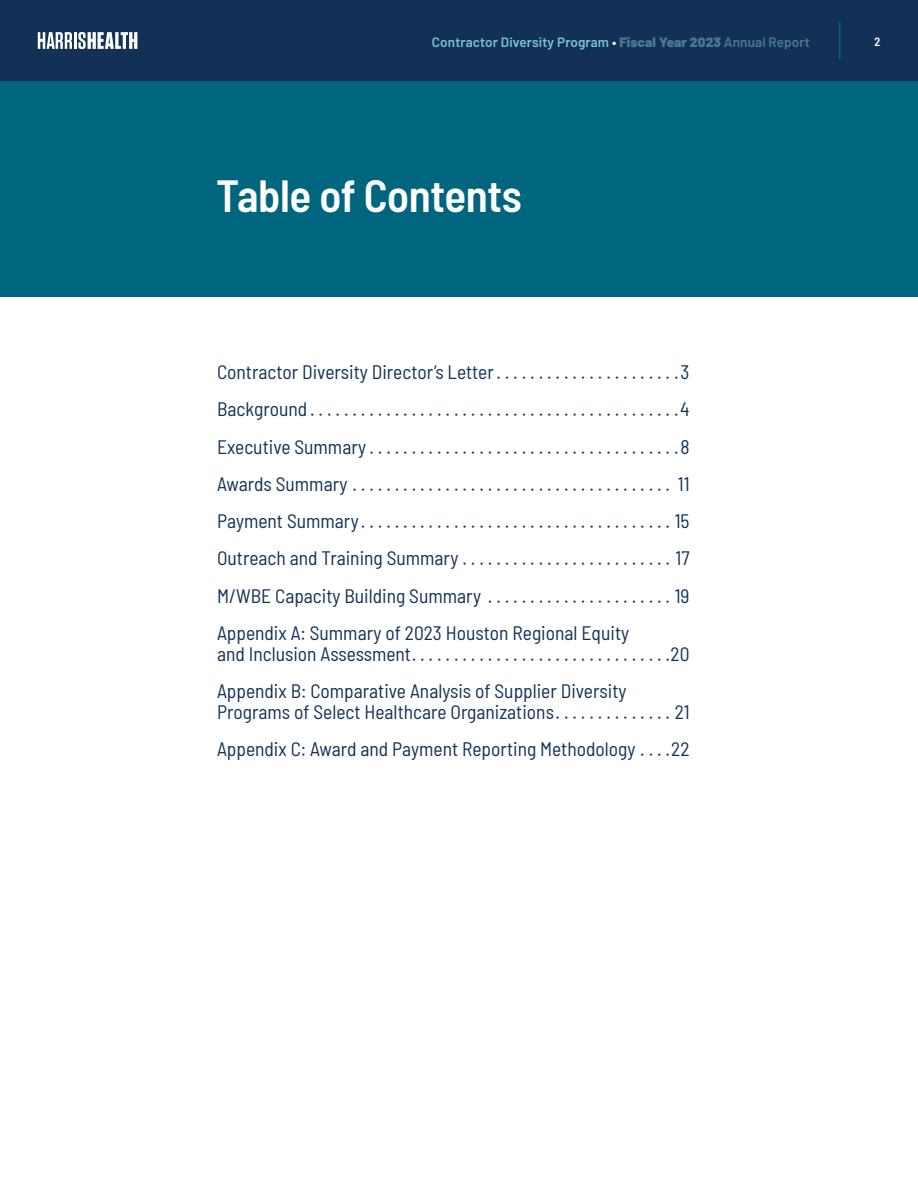
<style>
.page{position:relative;width:918px;height:1188px;background:#fff}
.page>*{position:absolute;margin:0;border:0;box-sizing:border-box;transform-origin:0 0}
.t1{font:600 semi-condensed 45px "Barlow";letter-spacing:-.01em;color:#fff}
.t2{font:semi-condensed 19.5px/37.2px "Barlow";color:#133156}
.t3{font:600 13.5px "Barlow";letter-spacing:.01em;color:#77c4d5}
.t4{font:600 semi-condensed 12px "Barlow";color:#fff}
.s1{color:#fff}
.s2{font-weight:900;color:#497992}
.s3{color:#497992}
</style>
<div class="page">
<div style="left:0;top:0;width:918px;height:81px;background:#133156"></div>
<svg style="left:38px;top:32px;width:99px;height:17px"></svg>
<hr style="left:839px;top:22px;width:1px;height:37px;background:#006680">
<div style="left:0;top:81px;width:918px;height:216px;background:#006680"></div>
<p class="t3" style="left:432px;top:32px;width:380px">Contractor Diversity Program <span class="s1">•</span> <span class="s2">Fiscal Year 2023</span> <span class="s3">Annual Report</span></p>
<p class="t4" style="left:875px;top:34px;width:7px">2</p>
<h1 class="t1" style="left:216px;top:163px;width:307px">Table of Contents</h1>
<p class="t2" style="left:217px;top:352px;width:474px;text-align:justify">Contractor Diversity Director’s Letter . . . . . . . . . . . . . . . . . . . . . 3<br>Background . . . . . . . . . . . . . . . . . . . . . . . . . . . . . . . . . . . . . . . . . . . 4<br>Executive Summary . . . . . . . . . . . . . . . . . . . . . . . . . . . . . . . . . . . . 8<br>Awards Summary . . . . . . . . . . . . . . . . . . . . . . . . . . . . . . . . . . . . . . 11<br>Payment Summary . . . . . . . . . . . . . . . . . . . . . . . . . . . . . . . . . . . . . 15<br>Outreach and Training Summary . . . . . . . . . . . . . . . . . . . . . . . . . 17<br>M/WBE Capacity Building Summary . . . . . . . . . . . . . . . . . . . . . . 19<br>Appendix A: Summary of 2023 Houston Regional Equity</p>
<p class="t2" style="left:217px;top:634px;width:474px">and Inclusion Assessment . . . . . . . . . . . . . . . . . . . . . . . . . . . . . . 20<br>Appendix B: Comparative Analysis of Supplier Diversity</p>
<p class="t2" style="left:217px;top:692px;width:474px">Programs of Select Healthcare Organizations . . . . . . . . . . . . . . 21<br>Appendix C: Award and Payment Reporting Methodology . . . 22</p>
</div>
